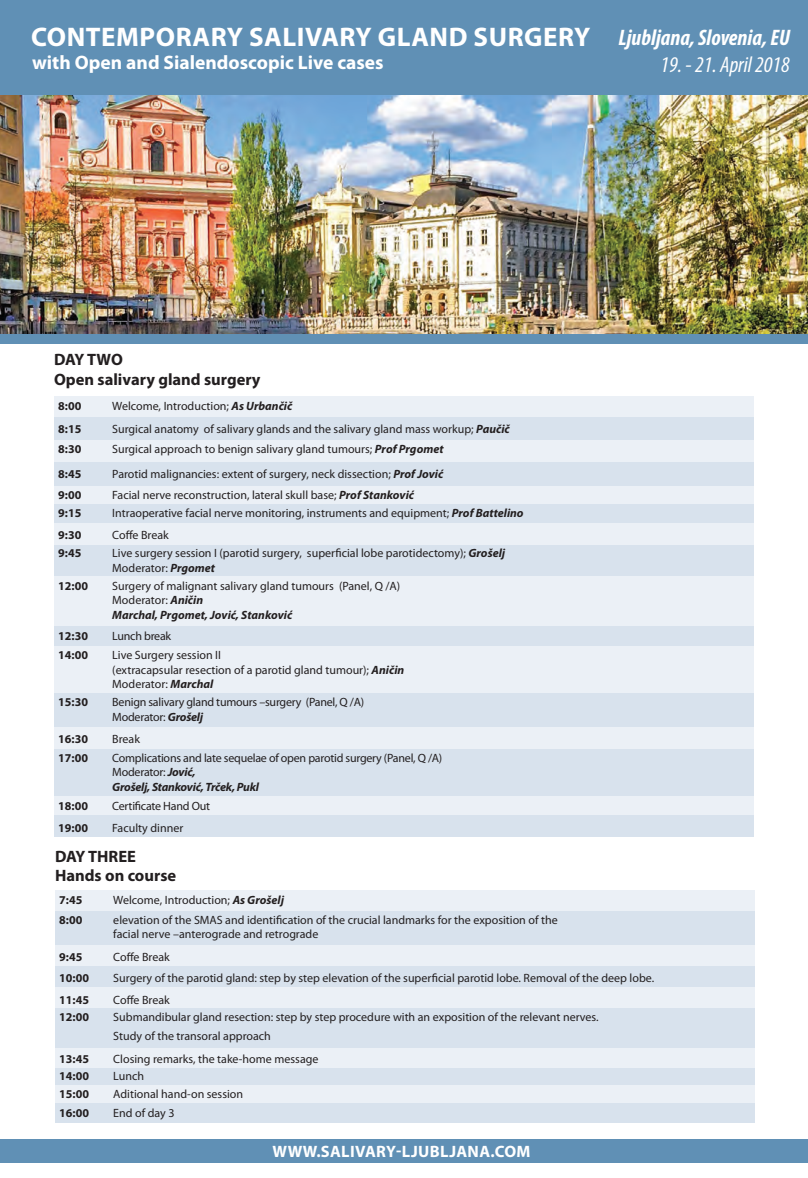
<style>
.page{position:relative;width:808px;height:1178px;background:#fff}
.page>*{position:absolute;margin:0;border:0;box-sizing:border-box;transform-origin:0 0}
.t1{font:700 27px "Myriad Pro";letter-spacing:.02em;color:#fff}
.t2{font:italic condensed 22.5px "Myriad Pro";color:#fff}
.t3{font:700 19.5px "Myriad Pro";color:#fff}
.t4{font:700 16.5px/19.8px "Myriad Pro";color:#231f20}
.t5{font:700 16.5px "Myriad Pro";letter-spacing:.02em;color:#fff}
.t6{font:12px/14.4px "Myriad Pro";color:#231f20}
.t7{font:12px/14.4px "Myriad Pro";letter-spacing:-.02em;color:#231f20}
.t8{font:700 12px "Myriad Pro";color:#231f20}
.s1{font-style:italic;font-stretch:condensed;font-size:22.5px}
.s2{font-weight:700;font-style:italic}
</style>
<div class="page">
<img style="left:0;top:94px;width:808px;height:240px">
<div style="left:0;top:0;width:808px;height:94px;background:#6090b5"></div>
<div style="left:0;top:334px;width:808px;height:9px;background:#6090b5"></div>
<div style="left:0;top:1139px;width:808px;height:24px;background:#6090b5"></div>
<div style="left:54px;top:396px;width:700px;height:21px;background:#ebf0f6"></div>
<div style="left:54px;top:486px;width:700px;height:47px;background:#ebf0f6"></div>
<div style="left:54px;top:544px;width:700px;height:33px;background:#d8e2ed"></div>
<div style="left:54px;top:576px;width:700px;height:51px;background:#ebf0f6"></div>
<div style="left:54px;top:646px;width:700px;height:49px;background:#ebf0f6"></div>
<div style="left:54px;top:693px;width:700px;height:36px;background:#d8e2ed"></div>
<div style="left:54px;top:749px;width:700px;height:48px;background:#d8e2ed"></div>
<div style="left:54px;top:796px;width:700px;height:21px;background:#ebf0f6"></div>
<div style="left:54px;top:417px;width:700px;height:23px;background:#d8e2ed"></div>
<div style="left:54px;top:504px;width:700px;height:21px;background:#d8e2ed"></div>
<div style="left:54px;top:523px;width:700px;height:21px;background:#ebf0f6"></div>
<div style="left:54px;top:727px;width:700px;height:22px;background:#ebf0f6"></div>
<div style="left:54px;top:815px;width:700px;height:22px;background:#d8e2ed"></div>
<div style="left:54px;top:627px;width:700px;height:19px;background:#d8e2ed"></div>
<div style="left:54px;top:440px;width:700px;height:23px;background:#ebf0f6"></div>
<div style="left:54px;top:462px;width:700px;height:23px;background:#d8e2ed"></div>
<div style="left:55px;top:890px;width:700px;height:21px;background:#ebf0f6"></div>
<div style="left:55px;top:1067px;width:700px;height:19px;background:#d8e2ed"></div>
<div style="left:55px;top:1085px;width:700px;height:19px;background:#ebf0f6"></div>
<div style="left:55px;top:1103px;width:700px;height:20px;background:#d8e2ed"></div>
<div style="left:55px;top:911px;width:700px;height:35px;background:#d8e2ed"></div>
<div style="left:55px;top:1046px;width:700px;height:22px;background:#ebf0f6"></div>
<div style="left:55px;top:945px;width:700px;height:21px;background:#ebf0f6"></div>
<div style="left:55px;top:965px;width:700px;height:26px;background:#d8e2ed"></div>
<div style="left:55px;top:1008px;width:700px;height:40px;background:#d8e2ed"></div>
<div style="left:55px;top:987px;width:700px;height:21px;background:#ebf0f6"></div>
<p class="t1" style="left:31px;top:19px;width:760px">Contemporary Salivary Gland Surgery <span class="s1">Ljubljana, Slovenia, EU</span></p>
<p class="t3" style="left:32px;top:49px;width:353px">with Open and Sialendoscopic Live cases</p>
<p class="t2" style="left:660px;top:50px;width:131px">19. - 21. April 2018</p>
<p class="t4" style="left:54px;top:349px;width:208px;text-indent:33px">TWO<br>Open salivary gland surgery</p>
<p class="t4" style="left:54px;top:349px;width:11px">DAY</p>
<p class="t8" style="left:58px;top:398px;width:25px">8:00</p>
<p class="t6" style="left:112px;top:398px;width:182px">Welcome, Introduction; <span class="s2">As Urbančič</span></p>
<p class="t8" style="left:58px;top:421px;width:25px">8:15</p>
<p class="t6" style="left:112px;top:421px;width:399px">Surgical anatomy of salivary glands and the salivary gland mass workup; <span class="s2">Paučič</span></p>
<p class="t8" style="left:58px;top:441px;width:25px">8:30</p>
<p class="t6" style="left:112px;top:442px;width:333px">Surgical approach to benign salivary gland tumours; <span class="s2">Prof Prgomet</span></p>
<p class="t8" style="left:58px;top:466px;width:25px">8:45</p>
<p class="t6" style="left:112px;top:467px;width:333px">Parotid malignancies: extent of surgery, neck dissection; <span class="s2">Prof Jović</span></p>
<p class="t8" style="left:58px;top:487px;width:25px">9:00</p>
<p class="t6" style="left:112px;top:488px;width:303px">Facial nerve reconstruction, lateral skull base; <span class="s2">Prof Stanković</span></p>
<p class="t8" style="left:58px;top:505px;width:25px">9:15</p>
<p class="t6" style="left:112px;top:506px;width:413px">Intraoperative facial nerve monitoring, instruments and equipment; <span class="s2">Prof Battelino</span></p>
<p class="t8" style="left:58px;top:527px;width:25px">9:30</p>
<p class="t6" style="left:112px;top:527px;width:58px">Coffe Break</p>
<p class="t8" style="left:58px;top:545px;width:25px">9:45</p>
<p class="t6" style="left:112px;top:546px;width:394px">Live surgery session I (parotid surgery, superficial lobe parotidectomy); <span class="s2">Grošelj<br></span>Moderator: <span class="s2">Prgomet</span></p>
<p class="t8" style="left:58px;top:578px;width:31px">12:00</p>
<p class="t6" style="left:112px;top:578px;width:289px">Surgery of malignant salivary gland tumours (Panel, Q /A)<br>Moderator: <span class="s2">Aničin<br>Marchal, Prgomet, Jović, Stanković</span></p>
<p class="t8" style="left:58px;top:647px;width:31px">14:00</p>
<p class="t6" style="left:112px;top:648px;width:293px">Live Surgery session II<br>(extracapsular resection of a parotid gland tumour); <span class="s2">Aničin<br></span>Moderator: <span class="s2">Marchal</span></p>
<p class="t8" style="left:58px;top:694px;width:31px">15:30</p>
<p class="t7" style="left:112px;top:695px;width:253px">Benign salivary gland tumours –surgery (Panel, Q /A)<br>Moderator: <span class="s2">Grošelj</span></p>
<p class="t8" style="left:58px;top:750px;width:31px">17:00</p>
<p class="t7" style="left:112px;top:750px;width:332px">Complications and late sequelae of open parotid surgery (Panel, Q /A)<br>Moderator: <span class="s2">Jović,<br>Grošelj, Stanković, Trček, Pukl</span></p>
<p class="t8" style="left:58px;top:798px;width:31px">18:00</p>
<p class="t7" style="left:112px;top:798px;width:99px">Certificate Hand Out</p>
<p class="t8" style="left:58px;top:628px;width:31px">12:30</p>
<p class="t7" style="left:112px;top:628px;width:60px">Lunch break</p>
<p class="t8" style="left:58px;top:731px;width:31px">16:30</p>
<p class="t6" style="left:112px;top:732px;width:29px">Break</p>
<p class="t8" style="left:58px;top:820px;width:31px">19:00</p>
<p class="t6" style="left:112px;top:820px;width:73px">Faculty dinner</p>
<p class="t4" style="left:55px;top:845px;width:11px">DAY</p>
<p class="t4" style="left:55px;top:845px;width:123px;text-indent:33px">THREE<br>Hands on course</p>
<p class="t8" style="left:59px;top:892px;width:25px">7:45</p>
<p class="t6" style="left:113px;top:892px;width:172px">Welcome, Introduction; <span class="s2">As Grošelj</span></p>
<p class="t8" style="left:59px;top:912px;width:25px">8:00</p>
<p class="t6" style="left:113px;top:912px;width:446px">elevation of the SMAS and identification of the crucial landmarks for the exposition of the facial nerve –anterograde and retrograde</p>
<p class="t8" style="left:59px;top:949px;width:25px">9:45</p>
<p class="t6" style="left:113px;top:950px;width:58px">Coffe Break</p>
<p class="t8" style="left:59px;top:970px;width:31px">10:00</p>
<p class="t6" style="left:113px;top:970px;width:542px">Surgery of the parotid gland: step by step elevation of the superficial parotid lobe. Removal of the deep lobe.</p>
<p class="t8" style="left:59px;top:1009px;width:31px">12:00</p>
<p class="t6" style="left:113px;top:1008px;width:487px;line-height:18.9px">Submandibular gland resection: step by step procedure with an exposition of the relevant nerves.<br>Study of the transoral approach</p>
<p class="t8" style="left:59px;top:992px;width:31px">11:45</p>
<p class="t6" style="left:113px;top:992px;width:58px">Coffe Break</p>
<p class="t8" style="left:59px;top:1051px;width:31px">13:45</p>
<p class="t6" style="left:113px;top:1051px;width:207px">Closing remarks, the take-home message</p>
<p class="t8" style="left:59px;top:1068px;width:31px">14:00</p>
<p class="t6" style="left:113px;top:1069px;width:32px">Lunch</p>
<p class="t8" style="left:59px;top:1086px;width:31px">15:00</p>
<p class="t6" style="left:113px;top:1087px;width:131px">Aditional hand-on session</p>
<p class="t8" style="left:59px;top:1105px;width:31px">16:00</p>
<p class="t6" style="left:113px;top:1105px;width:63px">End of day 3</p>
<p class="t5" style="left:273px;top:1141px;width:16px">www</p>
<p class="t5" style="left:316px;top:1141px;width:216px">.salivary-ljubljana.com</p>
</div>
